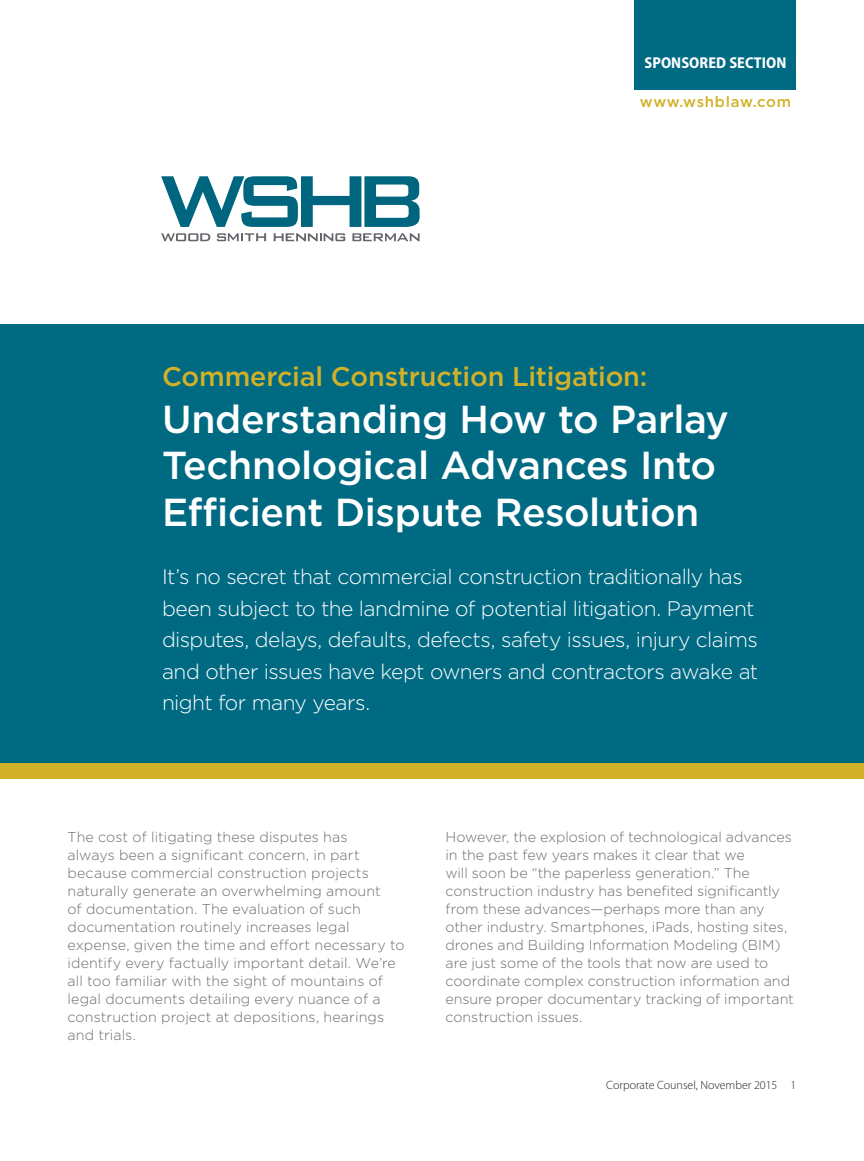
<style>
.page{position:relative;width:864px;height:1161px;background:#fff}
.page>*{position:absolute;margin:0;border:0;box-sizing:border-box;transform-origin:0 0}
.AHEAD{font:500 39px/46.5px "Gotham";letter-spacing:-.01em;color:#fff}
.AHEAD-2{font:500 27px "Gotham";letter-spacing:-.01em;color:#d2b129}
.Intro{font:300 21px/31.5px "Gotham";letter-spacing:-.025em;color:#fff}
.t1{font:700 semi-condensed 15.75px "Myriad Pro";letter-spacing:.005em;color:#fff}
.t2{font:500 15px "Gotham";letter-spacing:.045em;color:#d2b129}
.bodycopy{font:300 14.25px/18px "Gotham";color:#6c6d70}
.folio{font:300 12px "Myriad Pro";color:#231f20}
</style>
<div class="page">
<div style="left:0;top:324px;width:864px;height:446px;background:#006a83"></div>
<svg style="left:161px;top:233px;width:49px;height:8px"></svg>
<svg style="left:217px;top:233px;width:49px;height:8px"></svg>
<svg style="left:274px;top:233px;width:71px;height:8px"></svg>
<svg style="left:352px;top:233px;width:68px;height:8px"></svg>
<svg style="left:161px;top:176px;width:259px;height:51px"></svg>
<div style="left:634px;top:0;width:162px;height:90px;background:#006a83"></div>
<div style="left:0;top:763px;width:864px;height:15px;background:#d2b129"></div>
<p class="t1" style="left:644px;top:53px;width:144px">SPONSORED SECTION</p>
<p class="t2" style="left:640px;top:92px;width:153px">www.wshblaw.com</p>
<p class="AHEAD-2" style="left:162px;top:359px;width:487px">Commercial Construction Litigation:</p>
<p class="AHEAD" style="left:162px;top:395px;width:568px">Understanding How to Parlay<br>Technological Advances Into<br>Efficient Dispute Resolution</p>
<p class="Intro" style="left:162px;top:560px;width:598px">It’s no secret that commercial construction traditionally has been subject to the landmine of potential litigation. Payment disputes, delays, defaults, defects, safety issues, injury claims and other issues have kept owners and contractors awake at night for many years.</p>
<p class="bodycopy" style="left:68px;top:828px;width:339px">The cost of litigating these disputes has<br>always been a significant concern, in part because commercial construction projects naturally generate an overwhelming amount<br>of documentation. The evaluation of such documentation routinely increases legal expense, given the time and effort necessary to identify every factually important detail. We’re all too familiar with the sight of mountains of legal documents detailing every nuance of a construction project at depositions, hearings and trials.</p>
<p class="bodycopy" style="left:446px;top:828px;width:350px">However, the explosion of technological advances in the past few years makes it clear that we<br>will soon be “the paperless generation.” The construction industry has benefited significantly from these advances—perhaps more than any other industry. Smartphones, iPads, hosting sites, drones and Building Information Modeling (BIM) are just some of the tools that now are used to coordinate complex construction information and ensure proper documentary tracking of important construction issues.</p>
<p class="folio" style="left:606px;top:1078px;width:192px">Corporate Counsel, November 2015 1</p>
</div>
